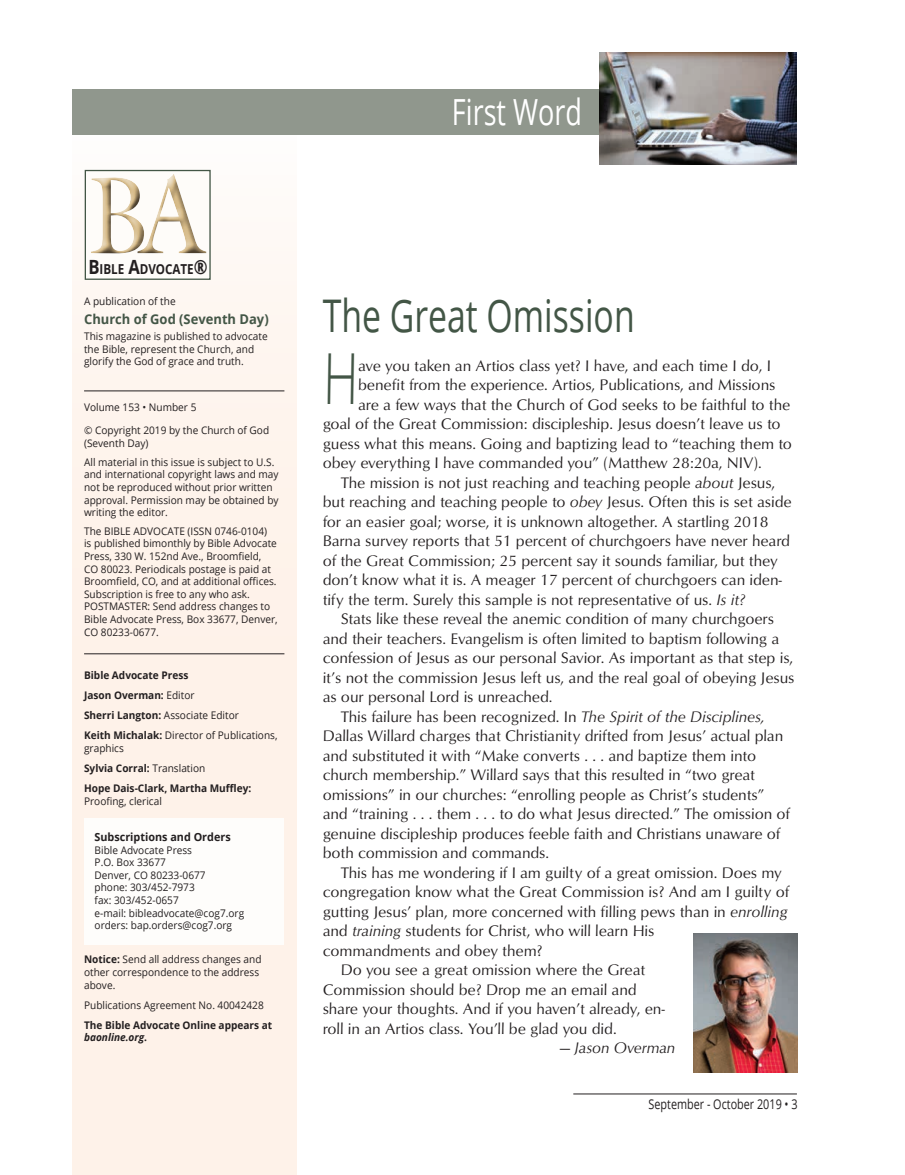
<style>
.page{position:relative;width:905px;height:1175px;background:#fff}
.page>*{position:absolute;margin:0;border:0;box-sizing:border-box;transform-origin:0 0}
.t1{font:110.85px "Galliard";color:#d6ba87;scale:.85 1}
.Article_-_Main_text{font:300 70.35px "Open Sans";color:#435646;scale:.7 1}
.Department_Title{font:45px "Open Sans";color:#435646;scale:.75 1}
.Department_-_Header{font:36px "Open Sans";color:#fff;scale:.75 1}
.Article_-_Main_text-2{font:15.75px/19.5px "Optimum Roman DTC";color:#231f20}
.Article_-_Main_text-3{font:15.75px "Optimum Roman Italic DTC";color:#231f20}
.t2{font:700 13.65px "Open Sans";letter-spacing:-.005em;color:#231f20;scale:.85 1}
.t3{font:13.5px "Open Sans";color:#231f20;scale:.8 1}
.t4{font:700 13.5px "Open Sans";color:#435646;scale:.96 1}
.t5{font:700 11.25px "Open Sans";color:#231f20;scale:.96 1}
.t6{font:10.5px/12.6px "Open Sans";color:#231f20;scale:.96 1}
.t7{font:700 10.5px/12.6px "Open Sans";color:#231f20;scale:.96 1}
.s1{font-size:19.65px}
.s2{font-weight:400}
.s3{font-weight:700}
.s4{font-style:italic}
.s5{font-family:"Optimum Roman Italic DTC"}
.s6{font-family:"Optimum Roman DTC"}
</style>
<div class="page">
<hr style="left:573px;top:1093px;width:223px;height:1px;background:#231f20">
<div style="left:72px;top:124px;width:224px;height:1050px;background:#fef2e9"></div>
<div style="left:72px;top:90px;width:675px;height:45px;background:#90978d"></div>
<img style="left:599px;top:52px;width:197px;height:113px">
<hr style="left:84px;top:390px;width:200px;height:1px;background:#231f20">
<hr style="left:84px;top:653px;width:200px;height:1px;background:#231f20">
<div style="left:84px;top:818px;width:199px;height:126px;background:#fefdfb"></div>
<div style="left:85px;top:170px;width:126px;height:110px;background:#fefcf9;border:1px solid #435646"></div>
<div style="left:82px;top:165px;width:132px;height:95px;background:#fff"></div>
<div style="left:83px;top:168px;width:132px;height:95px;background:#231f20;opacity:.75"></div>
<img style="left:693px;top:933px;width:104px;height:139px">
<h1 class="t1" style="left:88px;top:146px;width:138px">BA</h1>
<p class="t2" style="left:88px;top:259px;width:142px"><span class="s1">B</span>IBLE <span class="s1">A</span>DVOCATE<span class="s1">®</span></p>
<p class="t6" style="left:84px;top:295px;width:97px">A publication of the</p>
<p class="t4" style="left:84px;top:310px;width:194px">Church of God (Seventh Day)</p>
<p class="t6" style="left:84px;top:329px;width:193px">This magazine is published to advocate the Bible, represent the Church, and glorify the God of grace and truth.</p>
<p class="t6" style="left:84px;top:401px;width:118px">Volume 153 • Number 5</p>
<p class="t6" style="left:84px;top:424px;width:194px">© Copyright 2019 by the Church of God (Seventh Day)</p>
<p class="t6" style="left:84px;top:455px;width:204px">All material in this issue is subject to U.S. and international copyright laws and may not be reproduced without prior written approval. Permission may be obtained by writing the editor.</p>
<p class="t6" style="left:84px;top:524px;width:203px">The BIBLE ADVOCATE (ISSN 0746-0104)<br>is published bimonthly by Bible Advocate Press, 330 W. 152nd Ave., Broomfield, CO 80023. Periodicals postage is paid at Broomfield, CO, and at additional offices.<br>Subscription is free to any who ask.<br>POSTMASTER: Send address changes to Bible Advocate Press, Box 33677, Denver, CO 80233-0677.</p>
<p class="t7" style="left:84px;top:668px;width:110px">Bible Advocate Press</p>
<p class="t7" style="left:84px;top:688px;width:117px">Jason Overman: <span class="s2">Editor</span></p>
<p class="t6" style="left:84px;top:708px;width:163px"><span class="s3">Sherri Langton:</span> Associate Editor</p>
<p class="t6" style="left:84px;top:728px;width:203px"><span class="s3">Keith Michalak:</span> Director of Publications, graphics</p>
<p class="t7" style="left:84px;top:761px;width:128px">Sylvia Corral: <span class="s2">Translation</span></p>
<p class="t7" style="left:84px;top:781px;width:176px">Hope Dais-Clark, Martha Muffley:<br><span class="s2">Proofing, clerical</span></p>
<p class="t5" style="left:95px;top:829px;width:143px">Subscriptions and Orders</p>
<p class="t6" style="left:95px;top:843px;width:103px">Bible Advocate Press</p>
<p class="t6" style="left:95px;top:855px;width:76px">P.O. Box 33677</p>
<p class="t6" style="left:95px;top:868px;width:117px">Denver, CO 80233-0677</p>
<p class="t6" style="left:95px;top:881px;width:106px">phone: 303/452-7973</p>
<p class="t6" style="left:95px;top:893px;width:89px">fax: 303/452-0657</p>
<p class="t6" style="left:95px;top:906px;width:157px">e-mail: bibleadvocate@cog7.org</p>
<p class="t6" style="left:95px;top:918px;width:145px">orders: bap.orders@cog7.org</p>
<p class="t6" style="left:84px;top:953px;width:186px"><span class="s3">Notice:</span> Send all address changes and other correspondence to the address above.</p>
<p class="t6" style="left:84px;top:998px;width:189px">Publications Agreement No. 40042428</p>
<p class="t7" style="left:84px;top:1018px;width:197px">The Bible Advocate Online appears at <span class="s4">baonline.org</span>.</p>
<p class="Department_-_Header" style="left:452px;top:87px;width:175px">First Word</p>
<p class="Department_Title" style="left:322px;top:284px;width:417px">The Great Omission</p>
<p class="Article_-_Main_text" style="left:322px;top:330px;width:54px">H</p>
<p class="Article_-_Main_text-2" style="left:358px;top:355px;width:414px">ave you taken an Artios class yet? I have, and each time I do, I</p>
<p class="Article_-_Main_text-2" style="left:358px;top:375px;width:419px">benefit from the experience. Artios, Publications, and Missions</p>
<p class="Article_-_Main_text-2" style="left:358px;top:394px;width:434px">are a few ways that the Church of God seeks to be faithful to the</p>
<p class="Article_-_Main_text-2" style="left:322px;top:414px;width:459px">goal of the Great Commission: discipleship. Jesus doesn’t leave us to</p>
<p class="Article_-_Main_text-2" style="left:322px;top:433px;width:471px">guess what this means. Going and baptizing lead to “teaching them to</p>
<p class="Article_-_Main_text-2" style="left:322px;top:453px;width:441px">obey everything I have commanded you” (Matthew 28:20a, NIV).</p>
<p class="Article_-_Main_text-2" style="left:322px;top:472px;width:470px;text-indent:18px">The mission is not just reaching and teaching people <span class="s5">about</span> Jesus, but reaching and teaching people to <span class="s5">obey</span> Jesus. Often this is set aside for an easier goal; worse, it is unknown altogether. A startling 2018<br>Barna survey reports that 51 percent of churchgoers have never heard of the Great Commission; 25 percent say it sounds familiar, but they don’t know what it is. A meager 17 percent of churchgoers can iden&shy;tify the term. Surely this sample is not representative of us. <span class="s5">Is it?</span></p>
<p class="Article_-_Main_text-2" style="left:322px;top:609px;width:473px;text-indent:18px">Stats like these reveal the anemic condition of many churchgoers and their teachers. Evangelism is often limited to baptism following a confession of Jesus as our personal Savior. As important as that step is, it’s not the commission Jesus left us, and the real goal of obeying Jesus as our personal Lord is unreached.</p>
<p class="Article_-_Main_text-2" style="left:322px;top:706px;width:469px;text-indent:18px">This failure has been recognized. In <span class="s5">The Spirit of the Disciplines, </span>Dallas Willard charges that Christianity drifted from Jesus’ actual plan and substituted it with “Make converts . . . and baptize them into church membership.” Willard says that this resulted in “two great omissions” in our churches: “enrolling people as Christ’s students” and “training . . . them . . . to do what Jesus directed.” The omission of genuine discipleship produces feeble faith and Christians unaware of both commission and commands.</p>
<p class="Article_-_Main_text-2" style="left:322px;top:862px;width:468px;text-indent:18px">This has me wondering if I am guilty of a great omission. Does my congregation know what the Great Commission is? And am I guilty of gutting Jesus’ plan, more concerned with filling pews than in <span class="s5">enrolling </span>and <span class="s5">training</span> students for Christ, who will learn His<br>commandments and obey them?</p>
<p class="Article_-_Main_text-2" style="left:322px;top:960px;width:344px;text-indent:18px">Do you see a great omission where the Great Commission should be? Drop me an email and share your thoughts. And if you haven’t already, en&shy;roll in an Artios class. You’ll be glad you did.</p>
<p class="Article_-_Main_text-3" style="left:559px;top:1039px;width:117px"><span class="s6">—</span> Jason Overman</p>
<p class="t3" style="left:648px;top:1094px;width:188px">September - October 2019 • 3</p>
</div>
